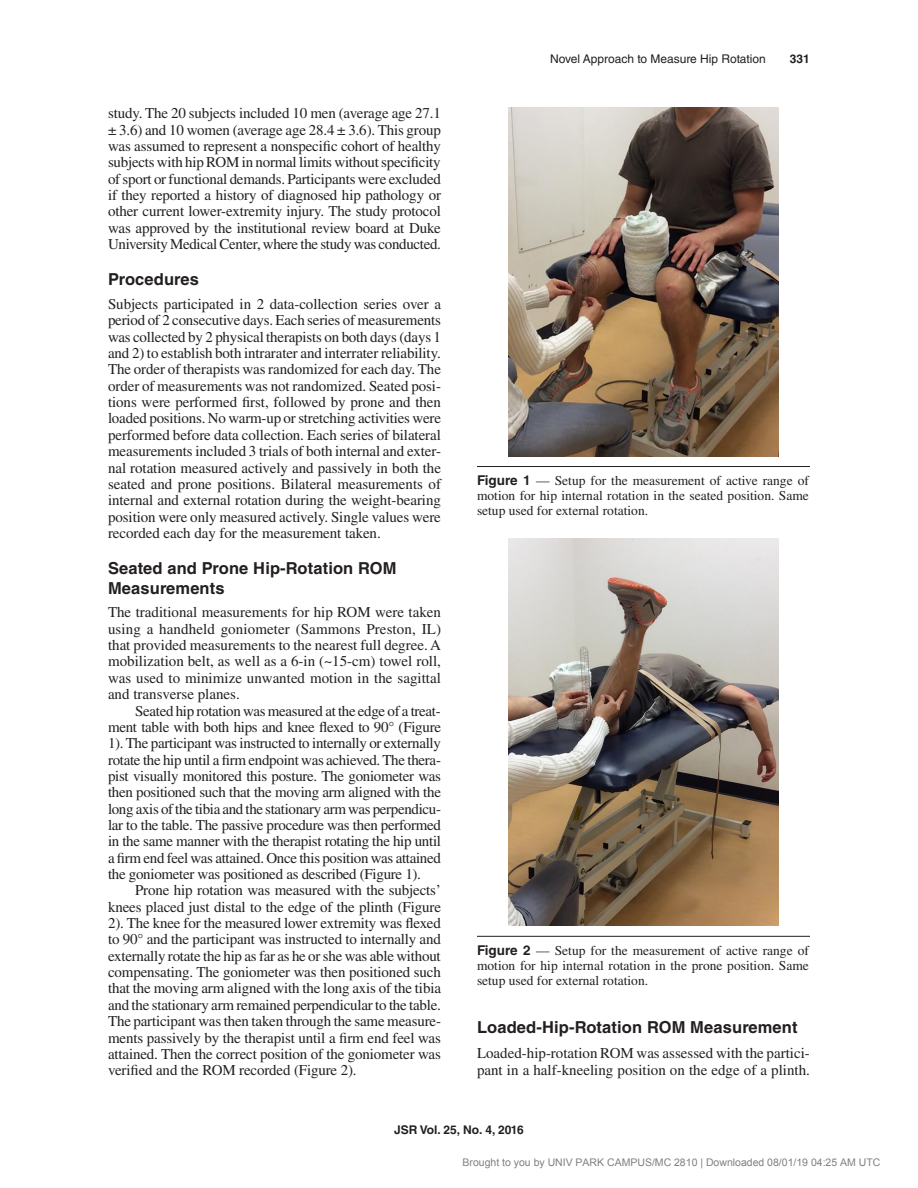
<style>
.page{position:relative;width:918px;height:1188px;background:#fff}
.page>*{position:absolute;margin:0;border:0;box-sizing:border-box;transform-origin:0 0}
.t1{font:700 16.5px/19.5px "Helvetica LT Std";letter-spacing:.01em;color:#231f20}
.t2{font:15px/16.4px "Times LT Std";letter-spacing:-.005em;color:#231f20;text-align:justify}
.t3{font:13.5px/15px "Times LT Std";color:#231f20;text-align:justify}
.t4{font:12px "Helvetica LT Std";color:#231f20}
.t5{font:700 12px "Helvetica LT Std";color:#231f20}
.t6{font:10.5px "Arial";color:#808080}
.s1{font-family:"Helvetica LT Std";font-weight:700}
</style>
<div class="page">
<hr style="left:477px;top:466px;width:333px;height:1px;background:#231f20">
<img style="left:508px;top:108px;width:270px;height:349px">
<img style="left:508px;top:538px;width:270px;height:388px">
<hr style="left:477px;top:936px;width:333px;height:1px;background:#231f20">
<p class="t2" style="left:108px;top:105px;width:335px">study. The 20 subjects included 10 men (average age 27.1 ± 3.6) and 10 women (average age 28.4 ± 3.6). This group was assumed to represent a nonspecific cohort of healthy subjects with hip ROM in normal limits without specificity of sport or functional demands. Participants were excluded if they reported a history of diagnosed hip pathology or other current lower-extremity injury. The study protocol was approved by the institutional review board at Duke University Medical Center, where the study was conducted.</p>
<p class="t1" style="left:108px;top:269px;width:92px">Procedures</p>
<p class="t2" style="left:108px;top:296px;width:335px">Subjects participated in 2 data-collection series over a period of 2 consecutive days. Each series of measurements was collected by 2 physical therapists on both days (days 1 and 2) to establish both intrarater and interrater reliability.<br>The order of therapists was randomized for each day. The order of measurements was not randomized. Seated posi&shy;tions were performed first, followed by prone and then loaded positions. No warm-up or stretching activities were performed before data collection. Each series of bilateral measurements included 3 trials of both internal and exter&shy;nal rotation measured actively and passively in both the seated and prone positions. Bilateral measurements of internal and external rotation during the weight-bearing position were only measured actively. Single values were recorded each day for the measurement taken.</p>
<p class="t1" style="left:108px;top:558px;width:290px">Seated and Prone Hip-Rotation ROM<br>Measurements</p>
<p class="t2" style="left:108px;top:604px;width:335px">The traditional measurements for hip ROM were taken using a handheld goniometer (Sammons Preston, IL) that provided measurements to the nearest full degree. A mobilization belt, as well as a 6-in (~15-cm) towel roll, was used to minimize unwanted motion in the sagittal and transverse planes.</p>
<p class="t2" style="left:108px;top:702px;width:335px;text-indent:27px">Seated hip rotation was measured at the edge of a treat&shy;ment table with both hips and knee flexed to 90° (Figure 1). The participant was instructed to internally or externally rotate the hip until a firm endpoint was achieved. The thera&shy;pist visually monitored this posture. The goniometer was then positioned such that the moving arm aligned with the long axis of the tibia and the stationary arm was perpendicu&shy;lar to the table. The passive procedure was then performed in the same manner with the therapist rotating the hip until a firm end feel was attained. Once this position was attained the goniometer was positioned as described (Figure 1).</p>
<p class="t2" style="left:108px;top:882px;width:335px;text-indent:27px">Prone hip rotation was measured with the subjects’ knees placed just distal to the edge of the plinth (Figure 2). The knee for the measured lower extremity was flexed to 90° and the participant was instructed to internally and externally rotate the hip as far as he or she was able without compensating. The goniometer was then positioned such that the moving arm aligned with the long axis of the tibia and the stationary arm remained perpendicular to the table.<br>The participant was then taken through the same measure&shy;ments passively by the therapist until a firm end feel was attained. Then the correct position of the goniometer was verified and the ROM recorded (Figure 2).</p>
<p class="t4" style="left:550px;top:51px;width:217px">Novel Approach to Measure Hip Rotation</p>
<p class="t5" style="left:790px;top:51px;width:22px">331</p>
<p class="t3" style="left:477px;top:473px;width:333px"><span class="s1">Figure 1</span> — Setup for the measurement of active range of motion for hip internal rotation in the seated position. Same setup used for external rotation.</p>
<p class="t3" style="left:477px;top:943px;width:333px"><span class="s1">Figure 2</span> — Setup for the measurement of active range of motion for hip internal rotation in the prone position. Same setup used for external rotation.</p>
<p class="t1" style="left:477px;top:1017px;width:322px">Loaded-Hip-Rotation ROM Measurement</p>
<p class="t2" style="left:477px;top:1045px;width:334px">Loaded-hip-rotation ROM was assessed with the partici&shy;pant in a half-kneeling position on the edge of a plinth.</p>
<p class="t5" style="left:394px;top:1122px;width:131px">JSR Vol. 25, No. 4, 2016</p>
<p class="t6" style="left:463px;top:1158px;width:419px">Brought to you by UNIV PARK CAMPUS/MC 2810 | Downloaded 08/01/19 04:25 AM UTC</p>
</div>
